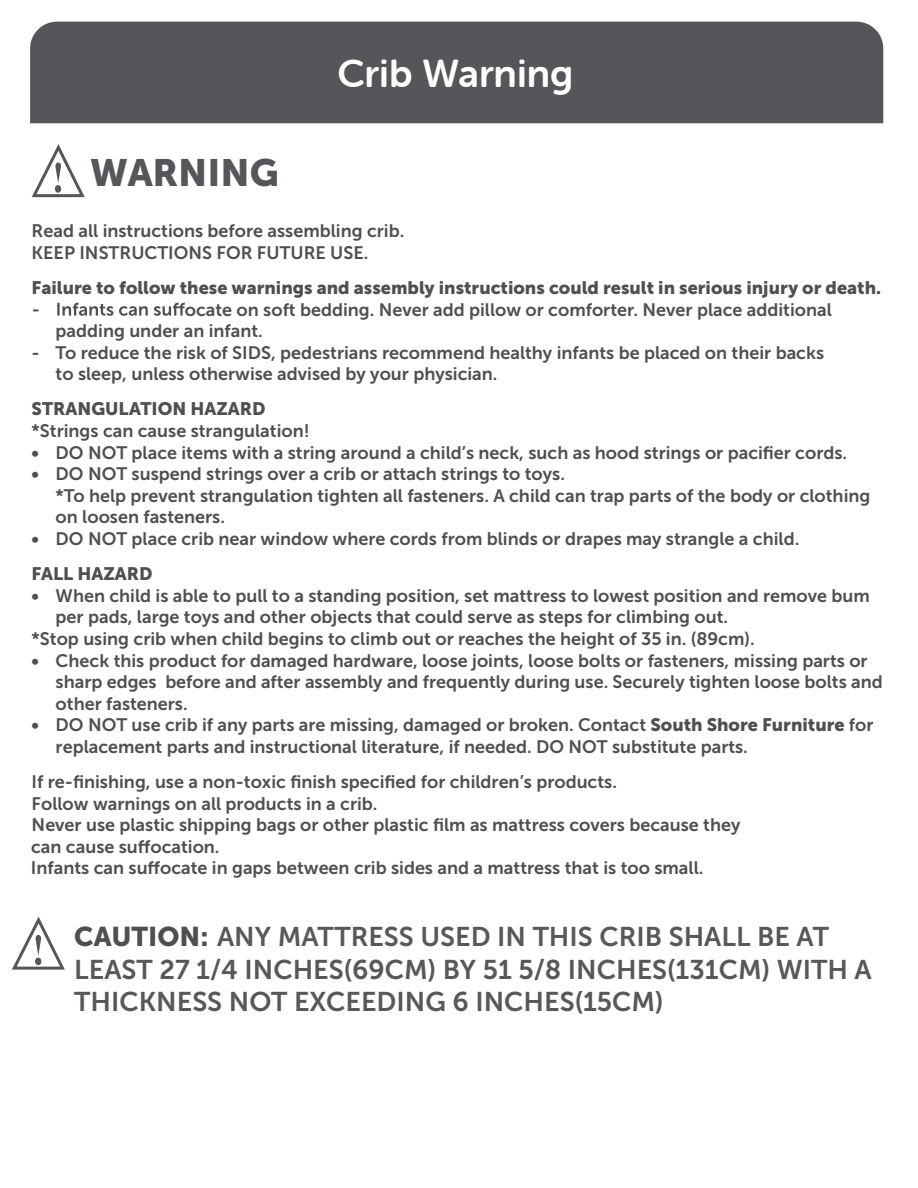
<style>
.page{position:relative;width:918px;height:1188px;background:#fff}
.page>*{position:absolute;margin:0;border:0;box-sizing:border-box;transform-origin:0 0}
.t1{font:39px "Museo Sans Rounded 700";color:#fff}
.t2{font:37.8px "Museo Sans 900";color:#54565a}
.t3{font:27px/32.4px "Museo Sans 700";color:#57585a}
.t4{font:18px/21.6px "Museo Sans 700";color:#514e50}
.t5{font:18px "Museo Sans 900";color:#514e50}
.s1{font-family:"Museo Sans 900"}
.s2{font-family:"Museo Sans 900";color:#514e50}
</style>
<div class="page">
<div style="left:30px;top:22px;width:853px;height:101px;background:#54565a"></div>
<svg style="left:33px;top:303px;width:152px;height:13px"></svg>
<svg style="left:12px;top:916px;width:53px;height:54px"></svg>
<svg style="left:31px;top:144px;width:54px;height:54px"></svg>
<h2 class="t2" style="left:90px;top:151px;width:190px">WARNING</h2>
<h1 class="t1" style="left:337px;top:52px;width:238px">Crib Warning</h1>
<p class="t4" style="left:32px;top:220px;width:374px">Read all instructions before assembling crib.<br>KEEP INSTRUCTIONS FOR FUTURE USE.</p>
<p class="t5" style="left:32px;top:277px;width:851px">Failure to follow these warnings and assembly instructions could result in serious injury or death.</p>
<p class="t4" style="left:56px;top:299px;width:778px;text-indent:129px">ocate on soft bedding. Never add pillow or comforter. Never place additional padding under an infant.</p>
<p class="t4" style="left:56px;top:342px;width:770px;text-indent:-24px">- To reduce the risk of SIDS, pedestrians recommend healthy infants be placed on their backs to sleep, unless otherwise advised by your physician.</p>
<p class="t5" style="left:32px;top:399px;width:235px">STRANGULATION HAZARD</p>
<p class="t4" style="left:32px;top:420px;width:280px">*Strings can cause strangulation!</p>
<p class="t4" style="left:32px;top:442px;width:817px">• DO NOT place items with a string around a child’s neck, such as hood strings or pacifier cords.</p>
<p class="t4" style="left:56px;top:463px;width:816px;text-indent:-24px">• DO NOT suspend strings over a crib or attach strings to toys.<br>*To help prevent strangulation tighten all fasteners. A child can trap parts of the body or clothing on loosen fasteners.</p>
<p class="t4" style="left:32px;top:528px;width:769px">• DO NOT place crib near window where cords from blinds or drapes may strangle a child.</p>
<p class="t5" style="left:32px;top:564px;width:122px">FALL HAZARD</p>
<p class="t4" style="left:32px;top:585px;width:840px">• When child is able to pull to a standing position, set mattress to lowest position and remove bum</p>
<p class="t4" style="left:56px;top:606px;width:674px">per pads, large toys and other objects that could serve as steps for climbing out.</p>
<p class="t4" style="left:32px;top:628px;width:725px">*Stop using crib when child begins to climb out or reaches the height of 35 in. (89cm).</p>
<p class="t4" style="left:56px;top:650px;width:829px;text-indent:-24px">• Check this product for damaged hardware, loose joints, loose bolts or fasteners, missing parts or sharp edges before and after assembly and frequently during use. Securely tighten loose bolts and other fasteners.</p>
<p class="t4" style="left:56px;top:714px;width:819px;text-indent:-24px">• DO NOT use crib if any parts are missing, damaged or broken. Contact <span class="s1">South Shore Furniture</span> for replacement parts and instructional literature, if needed. DO NOT substitute parts.</p>
<p class="t4" style="left:31px;top:771px;width:711px">If re-finishing, use a non-toxic finish specified for children’s products.<br>Follow warnings on all products in a crib.<br>Never use plastic shipping bags or other plastic film as mattress covers because they can cause suffocation.<br>Infants can suffocate in gaps between crib sides and a mattress that is too small.</p>
<h3 class="t3" style="left:74px;top:921px;width:799px"><span class="s2">CAUTION:</span> ANY MATTRESS USED IN THIS CRIB SHALL BE AT<br>LEAST 27 1/4 INCHES(69CM) BY 51 5/8 INCHES(131CM) WITH A<br>THICKNESS NOT EXCEEDING 6 INCHES(15CM)</h3>
</div>
